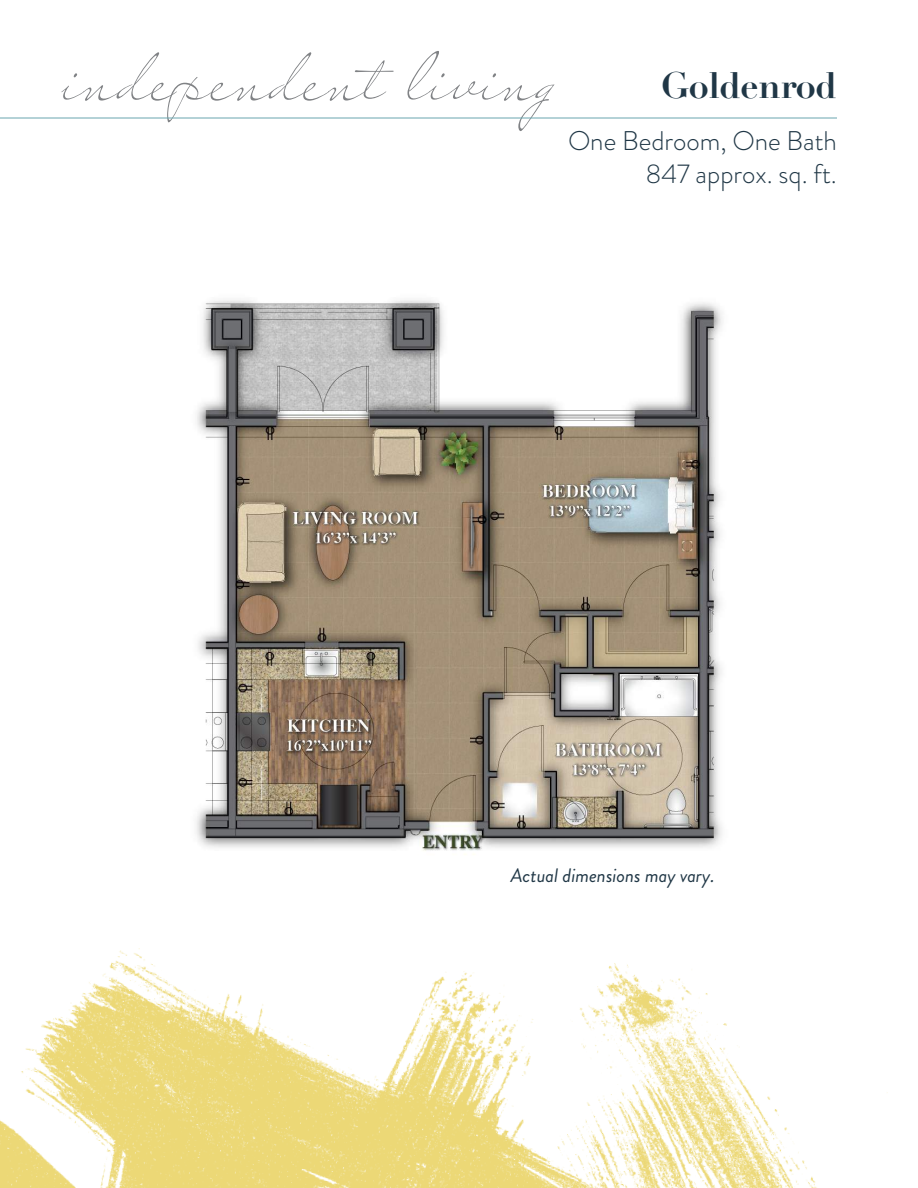
<style>
.page{position:relative;width:918px;height:1188px;background:#fff}
.page>*{position:absolute;margin:0;border:0;box-sizing:border-box;transform-origin:0 0}
.t1{font:63px "Mr Leopold Pro";color:#808285}
.t2{font:700 36px "Didot";letter-spacing:-.01em;color:#203746}
.t3{font:300 27px "Brandon Grotesque";color:#203746}
.t4{font:italic 19.5px "Brandon Grotesque";color:#203746}
</style>
<div class="page">
<img style="left:196px;top:300px;width:526px;height:525px">
<img style="left:0;top:825px;width:888px;height:363px">
<hr style="left:0;top:118px;width:837px;height:1px;background:#6aa6af">
<p class="t1" style="left:54px;top:40px;width:498px">independent living</p>
<p class="t2" style="left:661px;top:62px;width:177px">Goldenrod</p>
<p class="t3" style="left:568px;top:122px;width:270px">One Bedroom, One Bath</p>
<p class="t3" style="left:646px;top:155px;width:193px">847 approx. sq. ft.</p>
<p class="t4" style="left:511px;top:862px;width:205px">Actual dimensions may vary.</p>
</div>
